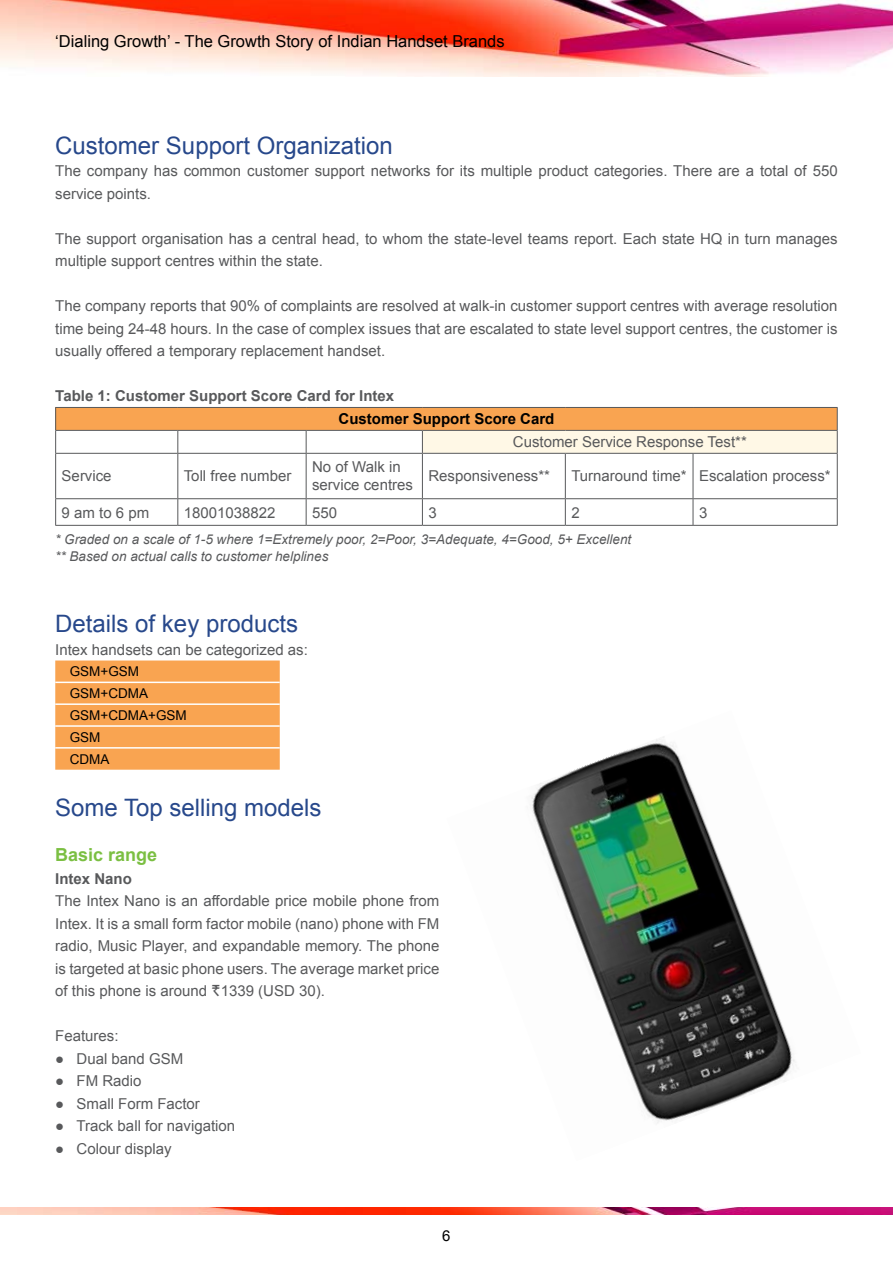
<style>
.page{position:relative;width:893px;height:1263px;background:#fff}
.page>*{position:absolute;margin:0;border:0;box-sizing:border-box;transform-origin:0 0}
.t1{font:24px "Arial";color:#27488b}
.t2{font:700 18px "Arial";color:#7bbf42}
.t3{font:16.5px "Arial";color:#000}
.t4{font:15px/22.5px "Arial";color:#58595b}
.t5{font:700 15px "Arial";color:#58595b}
.t6{font:700 15px "Arial";color:#000}
.t7{font:15px "Arial";color:#000}
.t8{font:italic 13.5px/16.2px "Arial";color:#58595b}
.t9{font:13.5px/21.9px "Arial";color:#000}
.s1{font-family:"rupiforadian"}
</style>
<div class="page">
<img style="left:0;top:0;width:893px;height:77px">
<img style="left:0;top:1208px;width:893px;height:6px">
<div style="left:56px;top:407px;width:781px;height:23px;background:#f9a451"></div>
<div style="left:422px;top:430px;width:415px;height:23px;background:#fff8e6"></div>
<hr style="left:55px;top:407px;width:123px;height:1px;background:#58595b">
<hr style="left:178px;top:407px;width:128px;height:1px;background:#58595b">
<hr style="left:306px;top:407px;width:116px;height:1px;background:#58595b">
<hr style="left:422px;top:407px;width:143px;height:1px;background:#58595b">
<hr style="left:565px;top:407px;width:128px;height:1px;background:#58595b">
<hr style="left:693px;top:407px;width:145px;height:1px;background:#58595b">
<hr style="left:55px;top:430px;width:123px;height:1px;background:#58595b">
<svg style="left:55px;top:408px;width:1px;height:45px"></svg>
<hr style="left:178px;top:430px;width:128px;height:1px;background:#58595b">
<svg style="left:177px;top:431px;width:1px;height:22px"></svg>
<hr style="left:306px;top:430px;width:116px;height:1px;background:#58595b">
<svg style="left:306px;top:431px;width:1px;height:22px"></svg>
<hr style="left:422px;top:430px;width:143px;height:1px;background:#58595b">
<svg style="left:422px;top:431px;width:1px;height:22px"></svg>
<hr style="left:565px;top:430px;width:128px;height:1px;background:#58595b">
<hr style="left:693px;top:430px;width:145px;height:1px;background:#58595b">
<svg style="left:837px;top:408px;width:1px;height:45px"></svg>
<hr style="left:55px;top:453px;width:123px;height:1px;background:#58595b">
<hr style="left:55px;top:454px;width:1px;height:44px;background:#58595b">
<hr style="left:178px;top:453px;width:128px;height:1px;background:#58595b">
<hr style="left:177px;top:454px;width:1px;height:44px;background:#58595b">
<hr style="left:306px;top:453px;width:116px;height:1px;background:#58595b">
<hr style="left:306px;top:454px;width:1px;height:44px;background:#58595b">
<hr style="left:422px;top:453px;width:143px;height:1px;background:#58595b">
<hr style="left:422px;top:454px;width:1px;height:44px;background:#58595b">
<hr style="left:565px;top:453px;width:128px;height:1px;background:#58595b">
<hr style="left:565px;top:454px;width:1px;height:44px;background:#58595b">
<hr style="left:693px;top:453px;width:145px;height:1px;background:#58595b">
<hr style="left:693px;top:454px;width:1px;height:44px;background:#58595b">
<hr style="left:837px;top:454px;width:1px;height:44px;background:#58595b">
<hr style="left:55px;top:498px;width:123px;height:1px;background:#58595b">
<svg style="left:55px;top:499px;width:1px;height:26px"></svg>
<hr style="left:178px;top:498px;width:128px;height:1px;background:#58595b">
<svg style="left:177px;top:499px;width:1px;height:26px"></svg>
<hr style="left:306px;top:498px;width:116px;height:1px;background:#58595b">
<svg style="left:306px;top:499px;width:1px;height:26px"></svg>
<hr style="left:422px;top:498px;width:143px;height:1px;background:#58595b">
<svg style="left:422px;top:499px;width:1px;height:26px"></svg>
<hr style="left:565px;top:498px;width:128px;height:1px;background:#58595b">
<svg style="left:565px;top:499px;width:1px;height:26px"></svg>
<hr style="left:693px;top:498px;width:145px;height:1px;background:#58595b">
<svg style="left:693px;top:499px;width:1px;height:26px"></svg>
<svg style="left:837px;top:499px;width:1px;height:26px"></svg>
<hr style="left:55px;top:525px;width:123px;height:1px;background:#58595b">
<hr style="left:178px;top:525px;width:128px;height:1px;background:#58595b">
<hr style="left:306px;top:525px;width:116px;height:1px;background:#58595b">
<hr style="left:422px;top:525px;width:143px;height:1px;background:#58595b">
<hr style="left:565px;top:525px;width:128px;height:1px;background:#58595b">
<hr style="left:693px;top:525px;width:145px;height:1px;background:#58595b">
<img style="left:530px;top:736px;width:265px;height:387px">
<div style="left:55px;top:660px;width:225px;height:110px;background:#f9a451"></div>
<hr style="left:55px;top:682px;width:225px;height:1px;background:#fff">
<hr style="left:55px;top:703px;width:225px;height:2px;background:#fff">
<hr style="left:55px;top:725px;width:225px;height:2px;background:#fff">
<hr style="left:55px;top:747px;width:225px;height:2px;background:#fff">
<p class="t3" style="left:55px;top:30px;width:451px">‘Dialing Growth’ - The Growth Story of I ndian Handset Brands</p>
<h1 class="t1" style="left:55px;top:129px;width:339px">Customer Support Organization</h1>
<p class="t4" style="left:55px;top:160px;width:784px">The company has common customer support networks for its multiple product categories. There are a total of 550 service points.</p>
<p class="t4" style="left:55px;top:227px;width:784px">The support organisation has a central head, to whom the state-level teams report. Each state H Q in turn manages multiple support centres within the state.</p>
<p class="t4" style="left:55px;top:295px;width:784px;text-align:justify">The company reports that 90% of complaints are resolved at walk-in customer support centres with average resolution time being 24-48 hours. I n the case of complex issues that are escalated to state level support centres, the customer is usually offered a temporary replacement handset.</p>
<p class="t5" style="left:55px;top:386px;width:340px">Table 1: Customer Support Score Card for Intex</p>
<p class="t6" style="left:338px;top:409px;width:217px">Customer Support Score Card</p>
<p class="t4" style="left:513px;top:431px;width:235px">Customer Service Response Test**</p>
<p class="t4" style="left:62px;top:465px;width:52px">Service</p>
<p class="t4" style="left:184px;top:465px;width:109px">Toll free number</p>
<p class="t4" style="left:312px;top:458px;width:102px;line-height:18px">No of Walk in service centres</p>
<p class="t4" style="left:428px;top:465px;width:123px">Responsiveness**</p>
<p class="t4" style="left:571px;top:465px;width:261px">Turnaround time* Escalation process*</p>
<p class="t4" style="left:62px;top:501px;width:89px">9 am to 6 pm</p>
<p class="t4" style="left:184px;top:501px;width:93px">18001038822</p>
<p class="t4" style="left:312px;top:501px;width:27px">550</p>
<p class="t4" style="left:428px;top:501px;width:10px">3</p>
<p class="t4" style="left:571px;top:501px;width:10px">2</p>
<p class="t4" style="left:699px;top:501px;width:10px">3</p>
<p class="t8" style="left:55px;top:532px;width:577px">* Graded on a scale of 1-5 where 1=Extremely poor, 2=Poor, 3=Adequate, 4=Good, 5+ Excellent ** Based on actual calls to customer helplines</p>
<h1 class="t1" style="left:55px;top:608px;width:244px">Details of key products</h1>
<p class="t4" style="left:55px;top:638px;width:254px">I ntex handsets can be categorized as:</p>
<p class="t9" style="left:70px;top:661px;width:119px">GSM+GSM<br>GSM+CDMA<br>GSM+CDMA+GSM<br>GSM<br>CDMA</p>
<h1 class="t1" style="left:55px;top:792px;width:268px">Some Top selling models</h1>
<p class="t2" style="left:55px;top:843px;width:104px">Basic range</p>
<p class="t5" style="left:55px;top:868px;width:78px">Intex Nano</p>
<p class="t4" style="left:55px;top:890px;width:386px;text-align:justify">The I ntex Nano is an affordable price mobile phone from I ntex. It is a small form factor mobile (nano) phone with FM radio, Music Player, and expandable memory. The phone is targeted at basic phone users. The average market price of this phone is around <span class="s1">R</span>1339 (USD 30).</p>
<p class="t4" style="left:55px;top:1025px;width:65px">Features:</p>
<p class="t4" style="left:55px;top:1047px;width:129px">● Dual band GSM</p>
<p class="t4" style="left:55px;top:1070px;width:88px">● FM Radio</p>
<p class="t4" style="left:55px;top:1092px;width:146px">● Small Form Factor</p>
<p class="t4" style="left:55px;top:1115px;width:181px">● Track ball for navigation</p>
<p class="t4" style="left:55px;top:1137px;width:118px">● Colour display</p>
<p class="t7" style="left:442px;top:1226px;width:10px">6</p>
</div>
